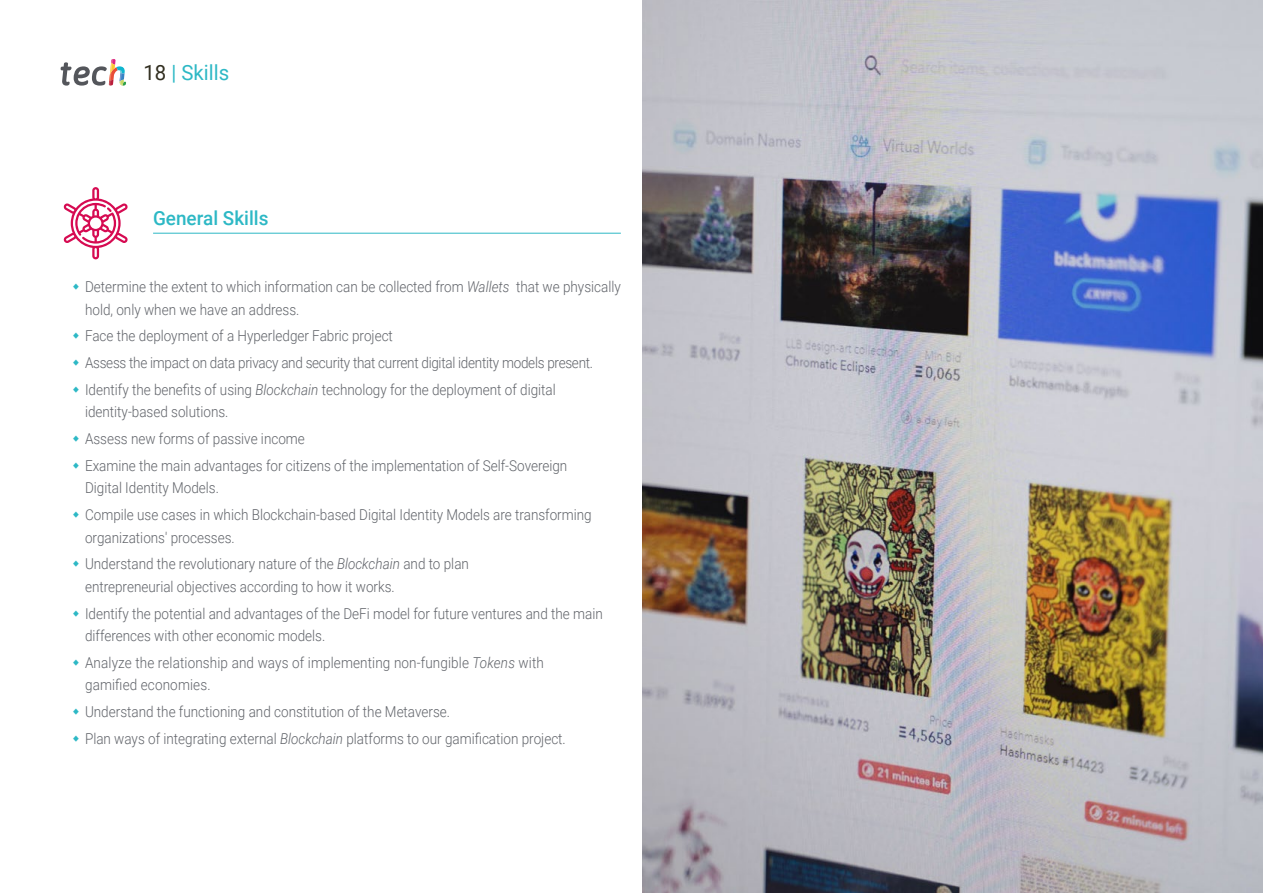
<style>
.page{position:relative;width:1263px;height:893px;background:#fff}
.page>*{position:absolute;margin:0;border:0;box-sizing:border-box;transform-origin:0 0}
.t1{font:21px "Roboto";color:#2db8c5}
.t2{font:500 19.5px "Roboto";color:#2db8c5}
.t3{font:300 15px/26.7px "Roboto";color:#61646a;scale:.9 1}
.s1{color:#312e20}
.s2{font-style:italic}
</style>
<div class="page">
<img style="left:642px;top:0;width:621px;height:893px">
<hr style="left:153px;top:233px;width:468px;height:1px;background:#2db8c5">
<svg style="left:63px;top:187px;width:65px;height:72px"></svg>
<svg style="left:61px;top:59px;width:65px;height:27px"></svg>
<h1 class="t1" style="left:144px;top:57px;width:87px"><span class="s1">18</span> | Skills</h1>
<h2 class="t2" style="left:153px;top:205px;width:117px">General Skills</h2>
<p class="t3" style="left:85px;top:275px;width:597px;line-height:22.5px">Determine the extent to which information can be collected from <span class="s2">Wallets</span> that we physically hold, only when we have an address.</p>
<p class="t3" style="left:85px;top:322px;width:566px">Face the deployment of a Hyperledger Fabric project<br>Assess the impact on data privacy and security that current digital identity models present.<br>Identify the benefits of using <span class="s2">Blockchain</span> technology for the deployment of digital</p>
<p class="t3" style="left:85px;top:398px;width:537px">identity-based solutions.<br>Assess new forms of passive income<br>Examine the main advantages for citizens of the implementation of Self-Sovereign</p>
<p class="t3" style="left:85px;top:474px;width:564px">Digital Identity Models.<br>Compile use cases in which Blockchain-based Digital Identity Models are transforming</p>
<p class="t3" style="left:85px;top:523px;width:428px">organizations' processes.<br>Understand the revolutionary nature of the <span class="s2">Blockchain</span> and to plan</p>
<p class="t3" style="left:85px;top:573px;width:577px">entrepreneurial objectives according to how it works.<br>Identify the potential and advantages of the DeFi model for future ventures and the main</p>
<p class="t3" style="left:85px;top:622px;width:511px">differences with other economic models.<br>Analyze the relationship and ways of implementing non-fungible <span class="s2">Tokens</span> with</p>
<p class="t3" style="left:85px;top:671px;width:536px">gamified economies.<br>Understand the functioning and constitution of the Metaverse.<br>Plan ways of integrating external <span class="s2">Blockchain</span> platforms to our gamification project.</p>
</div>
